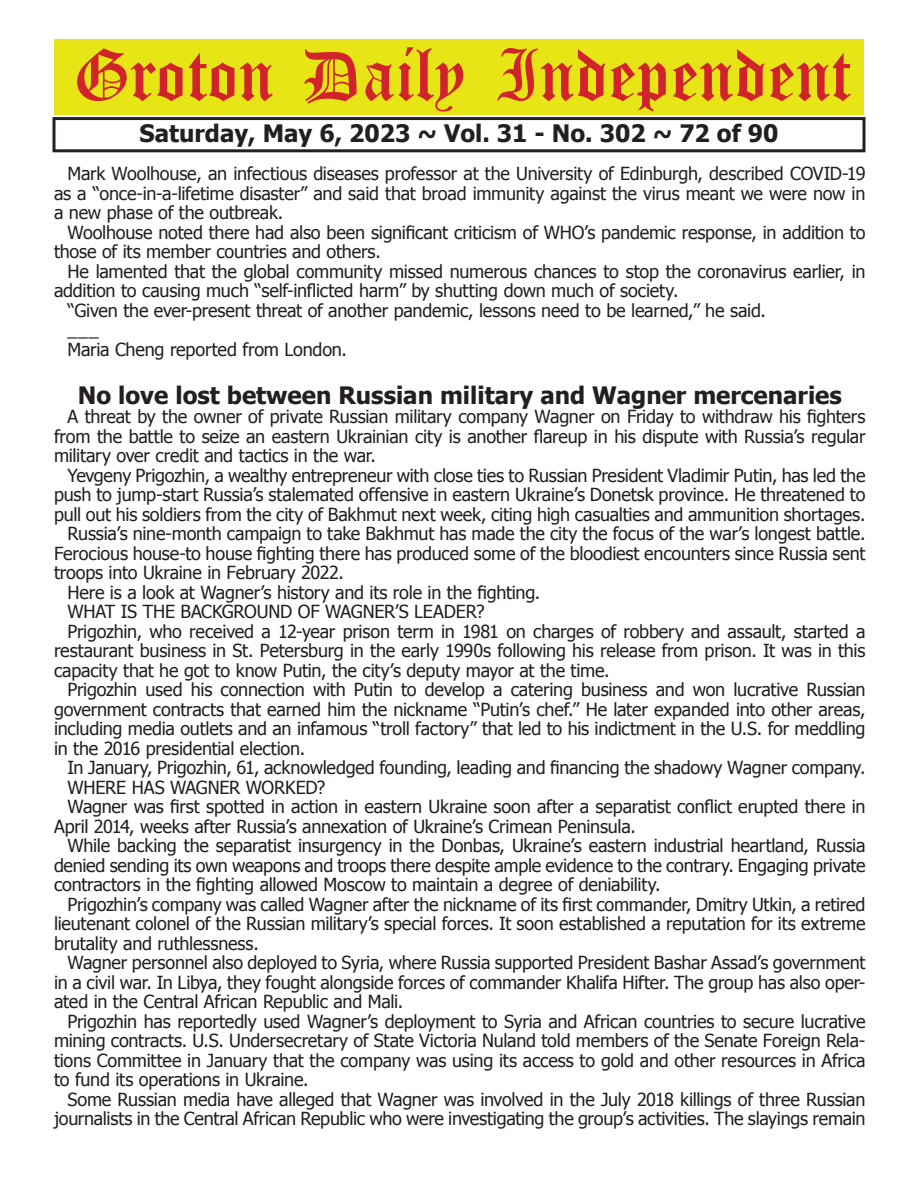
<style>
.page{position:relative;width:918px;height:1188px;background:#fff}
.page>*{position:absolute;margin:0;border:0;box-sizing:border-box;transform-origin:0 0}
.t1{font:54px "Old English Five";color:#d1232a}
.t2{font:700 24px "Tahoma";color:#231f20}
.t3{font:18px/19.5px "Tahoma";letter-spacing:-.015em;color:#231f20;text-align:justify}
</style>
<div class="page">
<div style="left:52px;top:117px;width:814px;height:35px;border:3px solid #231f20"></div>
<div style="left:54px;top:40px;width:810px;height:75px;background:#e7e515"></div>
<h1 class="t1" style="left:73px;top:50px;width:779px">Groton Daily Independent</h1>
<h2 class="t2" style="left:140px;top:116px;width:640px">Saturday, May 6, 2023 ~ Vol. 31 - No. 302 ~ 72 of 90</h2>
<p class="t3" style="left:54px;top:163px;width:813px;text-indent:14px">Mark Woolhouse, an infectious diseases professor at the University of Edinburgh, described COVID-19 as a “once-in-a-lifetime disaster” and said that broad immunity against the virus meant we were now in a new phase of the outbreak.</p>
<p class="t3" style="left:54px;top:221px;width:813px;text-indent:14px">Woolhouse noted there had also been significant criticism of WHO’s pandemic response, in addition to those of its member countries and others.</p>
<p class="t3" style="left:68px;top:260px;width:800px">He lamented that the global community missed numerous chances to stop the coronavirus earlier, in</p>
<p class="t3" style="left:54px;top:280px;width:626px">addition to causing much “self-inflicted harm” by shutting down much of society.</p>
<p class="t3" style="left:68px;top:299px;width:700px">“Given the ever-present threat of another pandemic, lessons need to be learned,” he said.</p>
<p class="t3" style="left:68px;top:319px;width:33px">___</p>
<p class="t3" style="left:68px;top:338px;width:281px">Maria Cheng reported from London.</p>
<h2 class="t2" style="left:78px;top:378px;width:766px">No love lost between Russian military and Wagner mercenaries</h2>
<p class="t3" style="left:54px;top:406px;width:813px;text-indent:14px">A threat by the owner of private Russian military company Wagner on Friday to withdraw his fighters from the battle to seize an eastern Ukrainian city is another flareup in his dispute with Russia’s regular military over credit and tactics in the war.</p>
<p class="t3" style="left:68px;top:465px;width:800px">Yevgeny Prigozhin, a wealthy entrepreneur with close ties to Russian President Vladimir Putin, has led the</p>
<p class="t3" style="left:54px;top:484px;width:813px">push to jump-start Russia’s stalemated offensive in eastern Ukraine’s Donetsk province. He threatened to</p>
<p class="t3" style="left:54px;top:504px;width:813px">pull out his soldiers from the city of Bakhmut next week, citing high casualties and ammunition shortages.</p>
<p class="t3" style="left:68px;top:523px;width:800px">Russia’s nine-month campaign to take Bakhmut has made the city the focus of the war’s longest battle.</p>
<p class="t3" style="left:54px;top:543px;width:813px">Ferocious house-to house fighting there has produced some of the bloodiest encounters since Russia sent</p>
<p class="t3" style="left:54px;top:562px;width:291px">troops into Ukraine in February 2022.</p>
<p class="t3" style="left:68px;top:582px;width:474px">Here is a look at Wagner’s history and its role in the fighting.</p>
<p class="t3" style="left:68px;top:601px;width:419px">WHAT IS THE BACKGROUND OF WAGNER’S LEADER?</p>
<p class="t3" style="left:68px;top:621px;width:800px">Prigozhin, who received a 12-year prison term in 1981 on charges of robbery and assault, started a</p>
<p class="t3" style="left:54px;top:640px;width:813px">restaurant business in St. Petersburg in the early 1990s following his release from prison. It was in this</p>
<p class="t3" style="left:54px;top:660px;width:557px">capacity that he got to know Putin, the city’s deputy mayor at the time.</p>
<p class="t3" style="left:68px;top:679px;width:800px">Prigozhin used his connection with Putin to develop a catering business and won lucrative Russian</p>
<p class="t3" style="left:54px;top:699px;width:813px">government contracts that earned him the nickname “Putin’s chef.” He later expanded into other areas,</p>
<p class="t3" style="left:54px;top:718px;width:813px">including media outlets and an infamous “troll factory” that led to his indictment in the U.S. for meddling</p>
<p class="t3" style="left:54px;top:738px;width:253px">in the 2016 presidential election.</p>
<p class="t3" style="left:68px;top:757px;width:800px">In January, Prigozhin, 61, acknowledged founding, leading and financing the shadowy Wagner company.</p>
<p class="t3" style="left:68px;top:777px;width:260px">WHERE HAS WAGNER WORKED?</p>
<p class="t3" style="left:68px;top:796px;width:799px">Wagner was first spotted in action in eastern Ukraine soon after a separatist conflict erupted there in</p>
<p class="t3" style="left:54px;top:816px;width:583px">April 2014, weeks after Russia’s annexation of Ukraine’s Crimean Peninsula.</p>
<p class="t3" style="left:68px;top:835px;width:800px">While backing the separatist insurgency in the Donbas, Ukraine’s eastern industrial heartland, Russia</p>
<p class="t3" style="left:54px;top:855px;width:813px">denied sending its own weapons and troops there despite ample evidence to the contrary. Engaging private</p>
<p class="t3" style="left:54px;top:874px;width:608px">contractors in the fighting allowed Moscow to maintain a degree of deniability.</p>
<p class="t3" style="left:68px;top:894px;width:800px">Prigozhin’s company was called Wagner after the nickname of its first commander, Dmitry Utkin, a retired</p>
<p class="t3" style="left:54px;top:913px;width:813px">lieutenant colonel of the Russian military’s special forces. It soon established a reputation for its extreme</p>
<p class="t3" style="left:54px;top:933px;width:206px">brutality and ruthlessness.</p>
<p class="t3" style="left:68px;top:952px;width:799px">Wagner personnel also deployed to Syria, where Russia supported President Bashar Assad’s government</p>
<p class="t3" style="left:54px;top:972px;width:813px">in a civil war. In Libya, they fought alongside forces of commander Khalifa Hifter. The group has also oper-</p>
<p class="t3" style="left:54px;top:991px;width:351px">ated in the Central African Republic and Mali.</p>
<p class="t3" style="left:68px;top:1011px;width:799px">Prigozhin has reportedly used Wagner’s deployment to Syria and African countries to secure lucrative</p>
<p class="t3" style="left:54px;top:1030px;width:813px">mining contracts. U.S. Undersecretary of State Victoria Nuland told members of the Senate Foreign Rela-</p>
<p class="t3" style="left:54px;top:1050px;width:813px">tions Committee in January that the company was using its access to gold and other resources in Africa</p>
<p class="t3" style="left:54px;top:1069px;width:256px">to fund its operations in Ukraine.</p>
<p class="t3" style="left:68px;top:1089px;width:799px">Some Russian media have alleged that Wagner was involved in the July 2018 killings of three Russian</p>
<p class="t3" style="left:54px;top:1108px;width:813px">journalists in the Central African Republic who were investigating the group’s activities. The slayings remain</p>
</div>
